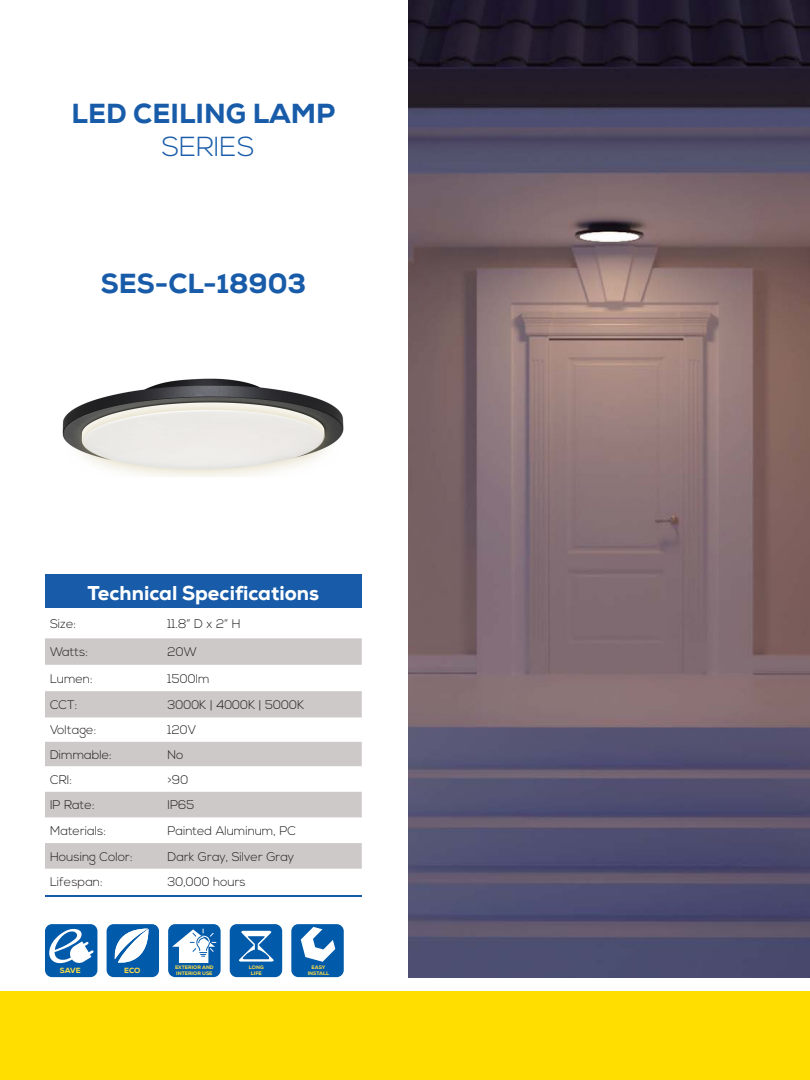
<style>
.page{position:relative;width:810px;height:1080px;background:#fff}
.page>*{position:absolute;margin:0;border:0;box-sizing:border-box;transform-origin:0 0}
.t1{font:800 27.5px "Nexa";color:#185ca9}
.t2{font:300 27.5px "Nexa";color:#185ca9}
.t3{font:800 20px "Nexa";color:#fff}
.t4{font:300 12.5px "Nexa";color:#231f20}
.t5{font:800 7.5px "Nexa";color:#fcdd48}
.t6{font:800 7.5px "Nexa";color:#fcdb48}
.t7{font:800 5px "Nexa";color:#fcdb48}
</style>
<div class="page">
<div style="left:0;top:991px;width:810px;height:89px;background:#ffde00"></div>
<div style="left:45px;top:575px;width:317px;height:33px;background:#185ca9"></div>
<svg style="left:45px;top:638px;width:317px;height:231px;fill:#cdc9c8"></svg>
<img style="left:409px;top:0;width:401px;height:977px">
<hr style="left:45px;top:895px;width:317px;height:2px;background:#185aaa">
<img style="left:62px;top:378px;width:282px;height:99px">
<div style="left:107px;top:924px;width:52px;height:53px;background:#015aaa;border-radius:7px"></div>
<svg style="left:114px;top:929px;width:34px;height:34px"></svg>
<div style="left:45px;top:924px;width:52px;height:53px;background:#015aaa;border-radius:7px"></div>
<svg style="left:49px;top:928px;width:45px;height:36px"></svg>
<div style="left:291px;top:924px;width:53px;height:53px;background:#015aaa;border-radius:7px"></div>
<svg style="left:301px;top:927px;width:34px;height:35px"></svg>
<div style="left:230px;top:924px;width:52px;height:53px;background:#015aaa;border-radius:7px"></div>
<svg style="left:239px;top:931px;width:35px;height:31px"></svg>
<div style="left:168px;top:924px;width:53px;height:53px;background:#015aaa;border-radius:7px"></div>
<svg style="left:172px;top:929px;width:44px;height:34px"></svg>
<p class="t1" style="left:72px;top:96px;width:265px">LED CEILING LAMP</p>
<p class="t2" style="left:162px;top:130px;width:94px">SERIES</p>
<p class="t1" style="left:101px;top:266px;width:207px">SES-CL-18903</p>
<p class="t3" style="left:88px;top:580px;width:233px">Technical Specifications</p>
<p class="t4" style="left:50px;top:617px;width:28px">Size:</p>
<p class="t4" style="left:168px;top:617px;width:75px">11.8” D x 2” H</p>
<p class="t4" style="left:50px;top:645px;width:40px">Watts:</p>
<p class="t4" style="left:168px;top:645px;width:31px">20W</p>
<p class="t4" style="left:50px;top:671px;width:44px">Lumen:</p>
<p class="t4" style="left:168px;top:671px;width:44px">1500lm</p>
<p class="t4" style="left:50px;top:698px;width:29px">CCT:</p>
<p class="t4" style="left:168px;top:698px;width:138px">3000K | 4000K | 5000K</p>
<p class="t4" style="left:50px;top:723px;width:48px">Voltage:</p>
<p class="t4" style="left:168px;top:723px;width:30px">120V</p>
<p class="t4" style="left:50px;top:747px;width:63px">Dimmable:</p>
<p class="t4" style="left:168px;top:747px;width:18px">No</p>
<p class="t4" style="left:50px;top:772px;width:24px">CRI:</p>
<p class="t4" style="left:168px;top:772px;width:22px">&gt;90</p>
<p class="t4" style="left:50px;top:798px;width:46px">IP Rate:</p>
<p class="t4" style="left:168px;top:798px;width:28px">IP65</p>
<p class="t4" style="left:50px;top:823px;width:58px">Materials:</p>
<p class="t4" style="left:168px;top:823px;width:130px">Painted Aluminum, PC</p>
<p class="t4" style="left:50px;top:849px;width:84px">Housing Color:</p>
<p class="t4" style="left:168px;top:849px;width:128px">Dark Gray, Silver Gray</p>
<p class="t4" style="left:50px;top:875px;width:54px">Lifespan:</p>
<p class="t4" style="left:168px;top:875px;width:80px">30,000 hours</p>
<p class="t5" style="left:60px;top:965px;width:22px">SAVE</p>
<p class="t6" style="left:124px;top:965px;width:18px">ECO</p>
<p class="t7" style="left:175px;top:964px;width:40px">EXTERIOR AND</p>
<p class="t7" style="left:176px;top:970px;width:38px">INTERIOR USE</p>
<p class="t7" style="left:249px;top:964px;width:16px">LONG</p>
<p class="t7" style="left:251px;top:970px;width:12px">LIFE</p>
<p class="t7" style="left:312px;top:964px;width:15px">EASY</p>
<p class="t7" style="left:308px;top:970px;width:23px">INSTALL</p>
</div>
